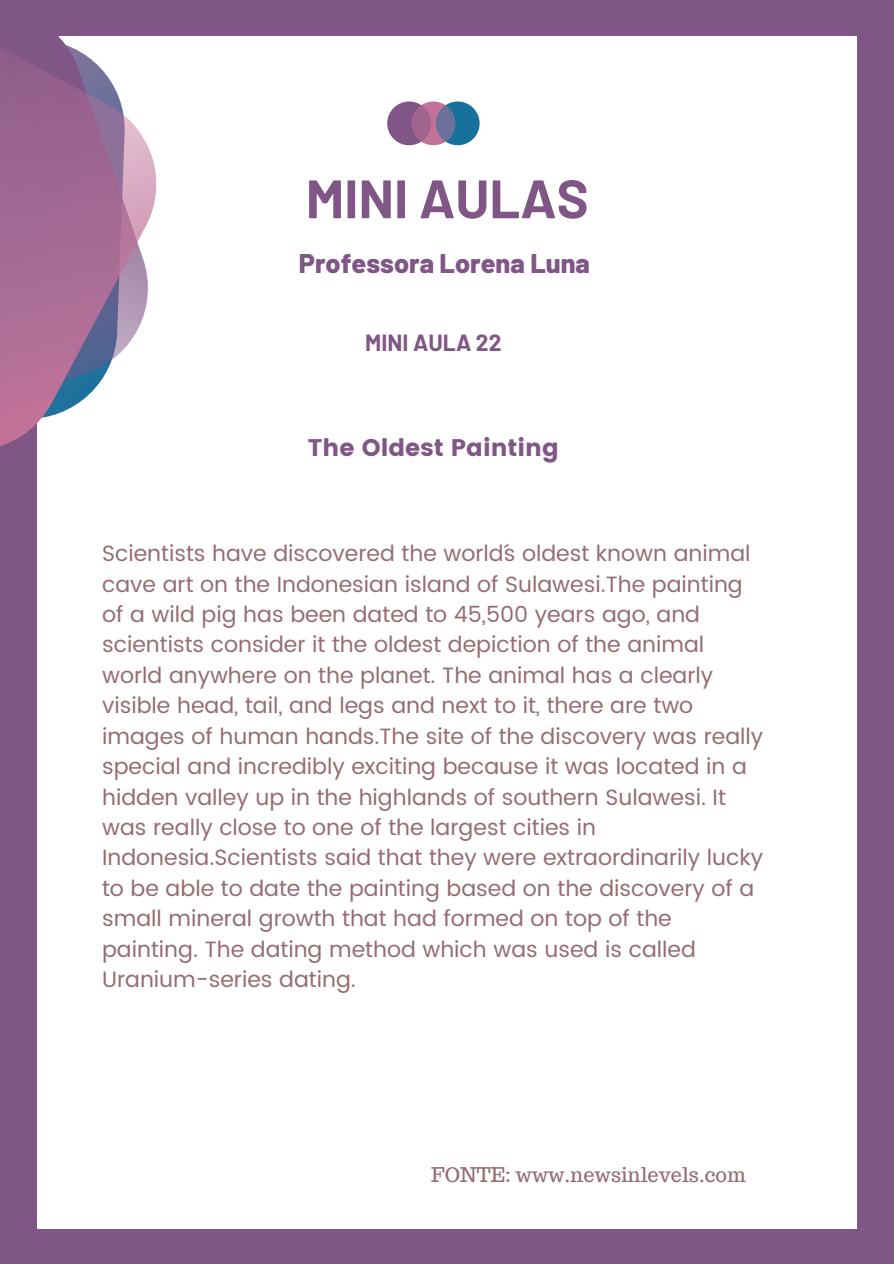
<style>
.page{position:relative;width:894px;height:1264px;background:#fff}
.page>*{position:absolute;margin:0;border:0;box-sizing:border-box;transform-origin:0 0}
.t1{font:700 54px "Barlow";color:#805686}
.t2{font:800 27px "Barlow";color:#805686}
.t3{font:24px "Poppins";color:#805686}
.t4{font:700 22.8px "Barlow";color:#805686}
.t5{font:22.2px/30.5px "Poppins";color:#956d72}
.t6{font:19.8px "Trocchi";color:#956d72}
</style>
<div class="page">
<div style="left:0;top:0;width:893px;height:1263px;background:#805686"></div>
<div style="left:38px;top:36px;width:818px;height:1192px;background:#fff"></div>
<svg style="left:0;top:36px;width:157px;height:427px"></svg>
<div style="left:387px;top:101px;width:44px;height:44px;background:#805686;border-radius:50%"></div>
<div style="left:435px;top:101px;width:44px;height:44px;background:#16719d;border-radius:50%"></div>
<div style="left:411px;top:101px;width:44px;height:44px;background:#c07299;border-radius:50%"></div>
<svg style="left:411px;top:105px;width:20px;height:37px"></svg>
<svg style="left:435px;top:105px;width:20px;height:37px"></svg>
<p class="t1" style="left:306px;top:164px;width:284px">MINI AULAS</p>
<p class="t2" style="left:299px;top:246px;width:292px">Professora Lorena Luna</p>
<p class="t4" style="left:365px;top:328px;width:138px">MINI AULA 22</p>
<p class="t3" style="left:308px;top:434px;width:252px">The Oldest Painting</p>
<p class="t5" style="left:102px;top:538px;width:662px">Scientists have discovered the world´s oldest known animal cave art on the Indonesian island of Sulawesi.The painting of a wild pig has been dated to 45,500 years ago, and scientists consider it the oldest depiction of the animal world anywhere on the planet. The animal has a clearly visible head, tail, and legs and next to it, there are two images of human hands.The site of the discovery was really special and incredibly exciting because it was located in a hidden valley up in the highlands of southern Sulawesi. It was really close to one of the largest cities in Indonesia.Scientists said that they were extraordinarily lucky to be able to date the painting based on the discovery of a small mineral growth that had formed on top of the painting. The dating method which was used is called Uranium-series dating.</p>
<p class="t6" style="left:431px;top:1161px;width:316px">FONTE: www.newsinlevels.com</p>
</div>
